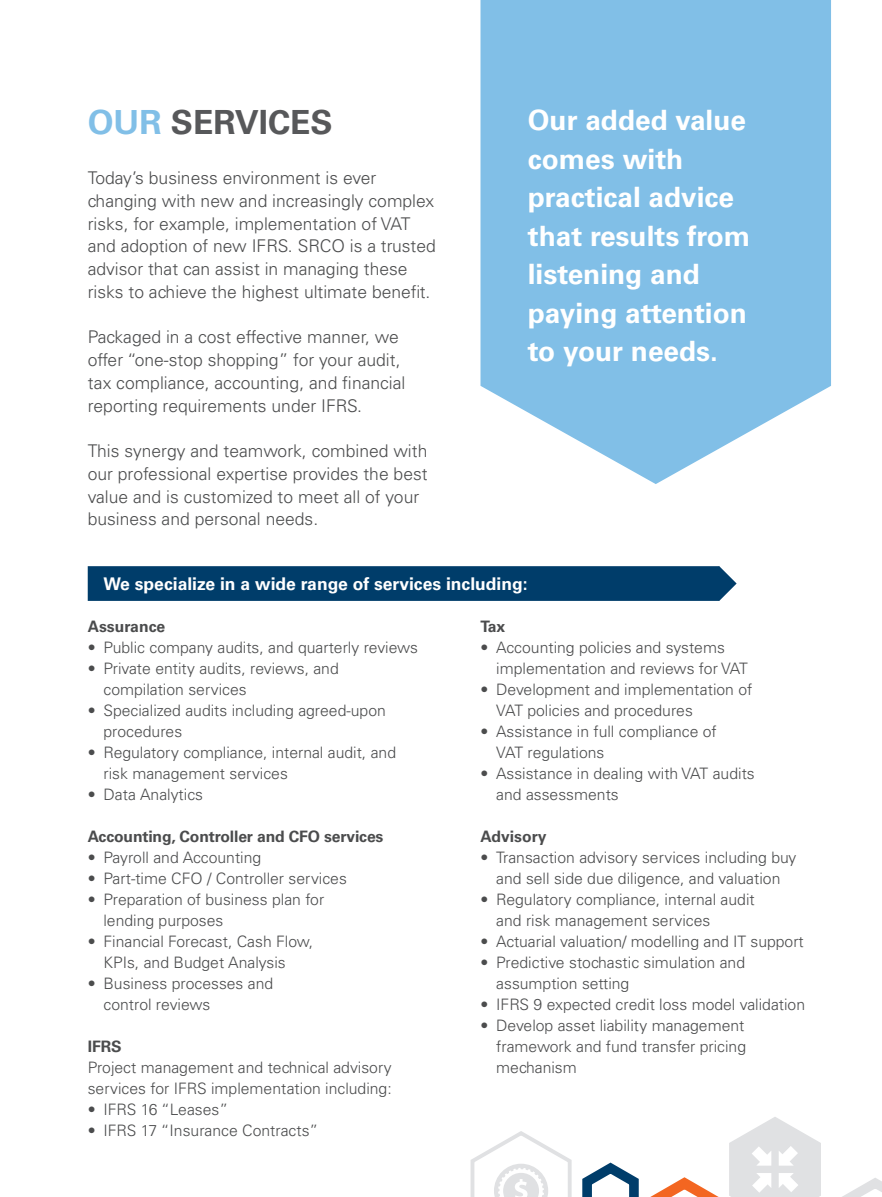
<style>
.page{position:relative;width:882px;height:1197px;background:#fff}
.page>*{position:absolute;margin:0;border:0;box-sizing:border-box;transform-origin:0 0}
.t1{font:700 33.25px "Univers LT Std";color:#57585a}
.t2{font:700 28px/38.5px "Univers LT Std";color:#fff}
.t3{font:300 17.5px/22.8px "Univers LT Std";color:#4b4c4d}
.t4{font:700 17.5px "Univers LT Std";color:#fff}
.t5{font:300 15.75px/21px "Univers LT Std";color:#4b4c4d}
.t6{font:700 15.75px "Univers LT Std";letter-spacing:-.01em;color:#4b4c4d}
.s1{color:#81bfe7}
</style>
<div class="page">
<svg style="left:481px;top:0;width:350px;height:484px;fill:#81bfe7"></svg>
<div style="left:88px;top:566px;width:649px;height:35px;background:#003d6a"></div>
<svg style="left:470px;top:1117px;width:412px;height:80px"></svg>
<p class="t1" style="left:88px;top:103px;width:247px"><span class="s1">OUR</span> SERVICES</p>
<p class="t3" style="left:88px;top:167px;width:350px">Today’s business environment is ever changing with new and increasingly complex risks, for example, implementation of VAT and adoption of new IFRS. SRCO is a trusted advisor that can assist in managing these risks to achieve the highest ultimate benefit.</p>
<p class="t3" style="left:88px;top:326px;width:319px">Packaged in a cost effective manner, we offer “one-stop shopping” for your audit, tax compliance, accounting, and financial reporting requirements under IFRS.</p>
<p class="t3" style="left:88px;top:440px;width:341px">This synergy and teamwork, combined with our professional expertise provides the best value and is customized to meet all of your business and personal needs.</p>
<p class="t2" style="left:528px;top:102px;width:224px">Our added value comes with practical advice that results from listening and paying attention to your needs.</p>
<p class="t4" style="left:103px;top:573px;width:426px">We specialize in a wide range of services including:</p>
<p class="t6" style="left:481px;top:617px;width:26px">Tax</p>
<p class="t5" style="left:496px;top:636px;width:253px;text-indent:-16px">• Accounting policies and systems implementation and reviews for VAT</p>
<p class="t5" style="left:496px;top:678px;width:258px;text-indent:-16px">• Development and implementation of<br>VAT policies and procedures</p>
<p class="t5" style="left:496px;top:720px;width:222px;text-indent:-16px">• Assistance in full compliance of<br>VAT regulations</p>
<p class="t5" style="left:496px;top:762px;width:260px;text-indent:-16px">• Assistance in dealing with VAT audits and assessments</p>
<p class="t6" style="left:481px;top:827px;width:68px">Advisory</p>
<p class="t5" style="left:481px;top:846px;width:317px;text-align:center">• Transaction advisory services including buy and sell side due diligence, and valuation</p>
<p class="t5" style="left:496px;top:888px;width:260px;text-indent:-16px">• Regulatory compliance, internal audit and risk management services</p>
<p class="t5" style="left:481px;top:930px;width:325px">• Actuarial valuation/ modelling and IT support</p>
<p class="t5" style="left:496px;top:951px;width:250px;text-indent:-16px">• Predictive stochastic simulation and assumption setting</p>
<p class="t5" style="left:481px;top:993px;width:326px">• IFRS 9 expected credit loss model validation</p>
<p class="t5" style="left:496px;top:1014px;width:251px;text-align:justify;text-indent:-16px">• Develop asset liability management framework and fund transfer pricing mechanism</p>
<p class="t6" style="left:88px;top:617px;width:79px">Assurance</p>
<p class="t5" style="left:88px;top:636px;width:332px">• Public company audits, and quarterly reviews</p>
<p class="t5" style="left:103px;top:657px;width:237px;text-indent:-16px">• Private entity audits, reviews, and compilation services</p>
<p class="t5" style="left:103px;top:699px;width:284px;text-indent:-16px">• Specialized audits including agreed-upon procedures</p>
<p class="t5" style="left:103px;top:741px;width:294px;text-indent:-16px">• Regulatory compliance, internal audit, and risk management services</p>
<p class="t5" style="left:88px;top:783px;width:117px">• Data Analytics</p>
<p class="t6" style="left:88px;top:827px;width:297px">Accounting, Controller and CFO services</p>
<p class="t5" style="left:88px;top:846px;width:175px">• Payroll and Accounting</p>
<p class="t5" style="left:88px;top:867px;width:261px">• Part-time CFO / Controller services</p>
<p class="t5" style="left:103px;top:888px;width:222px;text-indent:-16px">• Preparation of business plan for lending purposes</p>
<p class="t5" style="left:103px;top:930px;width:211px;text-indent:-16px">• Financial Forecast, Cash Flow,<br>KPIs, and Budget Analysis</p>
<p class="t5" style="left:103px;top:972px;width:171px;text-indent:-16px">• Business processes and control reviews</p>
<p class="t6" style="left:88px;top:1037px;width:35px">IFRS</p>
<p class="t5" style="left:88px;top:1056px;width:306px">Project management and technical advisory services for IFRS implementation including:</p>
<p class="t5" style="left:88px;top:1098px;width:142px">• IFRS 16 “Leases”</p>
<p class="t5" style="left:88px;top:1119px;width:232px">• IFRS 17 “Insurance Contracts”</p>
</div>
